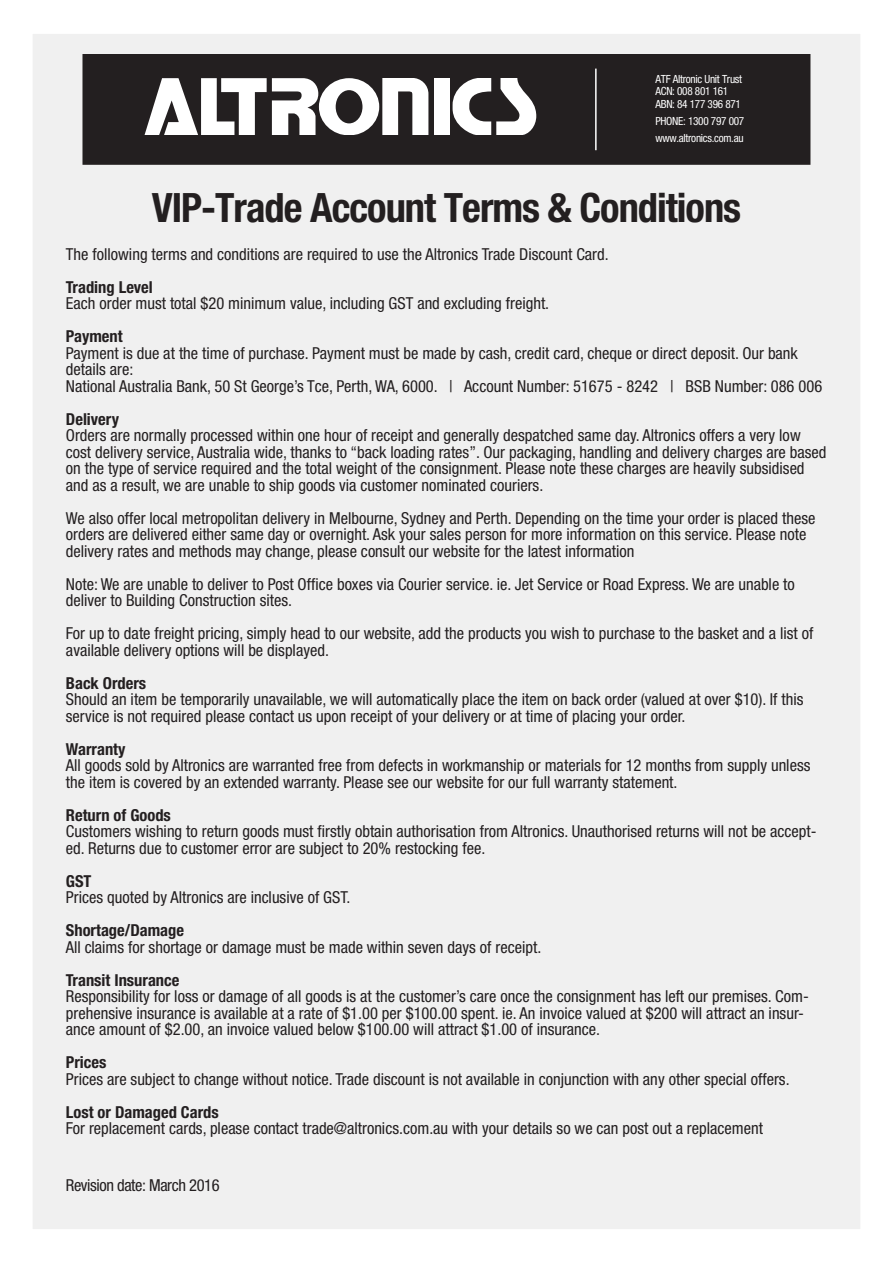
<style>
.page{position:relative;width:893px;height:1263px;background:#fff}
.page>*{position:absolute;margin:0;border:0;box-sizing:border-box;transform-origin:0 0}
.t1{font:700 condensed 40.5px "Helvetica Neue LT Std";letter-spacing:-.025em;color:#231f20}
.t2{font:condensed 16.5px/16.5px "Helvetica Neue LT Std";color:#231f20}
.t3{font:700 condensed 16.5px "Helvetica Neue LT Std";color:#231f20}
.t4{font:condensed 16.5px "Helvetica Neue LT Std";letter-spacing:-.025em;color:#231f20}
.t5{font:condensed 11.25px/12.6px "Helvetica Neue LT Std";letter-spacing:-.025em;color:#fff}
</style>
<div class="page">
<div style="left:33px;top:35px;width:827px;height:1193px;background:#f0f0f0"></div>
<div style="left:83px;top:55px;width:727px;height:109px;background:#231f20"></div>
<div style="left:82px;top:54px;width:728px;height:111px;border:2px solid #231f20"></div>
<hr style="left:595px;top:69px;width:2px;height:81px;background:#fff">
<div style="left:434px;top:79px;width:15px;height:55px;background:#fff"></div>
<svg style="left:453px;top:79px;width:83px;height:55px"></svg>
<svg style="left:145px;top:79px;width:283px;height:55px"></svg>
<p class="t5" style="left:655px;top:73px;width:88px">ATF Altronic Unit Trust<br>ACN: 008 801 161<br>ABN: 84 177 396 871</p>
<p class="t5" style="left:655px;top:113px;width:90px;line-height:17.1px">PHONE: 1300 797 007 www.altronics.com.au</p>
<h1 class="t1" style="left:152px;top:183px;width:591px">VIP-Trade Account Terms &amp; Conditions</h1>
<p class="t2" style="left:66px;top:246px;width:544px">The following terms and conditions are required to use the Altronics Trade Discount Card.</p>
<p class="t3" style="left:66px;top:277px;width:89px">Trading Level</p>
<p class="t2" style="left:66px;top:295px;width:485px">Each order must total $20 minimum value, including GST and excluding freight.</p>
<p class="t3" style="left:66px;top:326px;width:58px">Payment</p>
<p class="t2" style="left:66px;top:345px;width:758px">Payment is due at the time of purchase. Payment must be made by cash, credit card, cheque or direct deposit. Our bank details are:<br>National Australia Bank, 50 St George’s Tce, Perth, WA, 6000. | Account Number: 51675 - 8242 | BSB Number: 086 006</p>
<p class="t3" style="left:66px;top:409px;width:55px">Delivery</p>
<p class="t2" style="left:66px;top:427px;width:762px">Orders are normally processed within one hour of receipt and generally despatched same day. Altronics offers a very low cost delivery service, Australia wide, thanks to “back loading rates”. Our packaging, handling and delivery charges are based on the type of service required and the total weight of the consignment. Please note these charges are heavily subsidised and as a result, we are unable to ship goods via customer nominated couriers.</p>
<p class="t2" style="left:66px;top:510px;width:751px">We also offer local metropolitan delivery in Melbourne, Sydney and Perth. Depending on the time your order is placed these orders are delivered either same day or overnight. Ask your sales person for more information on this service. Please note delivery rates and methods may change, please consult our website for the latest information</p>
<p class="t2" style="left:66px;top:576px;width:730px">Note: We are unable to deliver to Post Office boxes via Courier service. ie. Jet Service or Road Express. We are unable to deliver to Building Construction sites.</p>
<p class="t2" style="left:66px;top:625px;width:749px">For up to date freight pricing, simply head to our website, add the products you wish to purchase to the basket and a list of available delivery options will be displayed.</p>
<p class="t3" style="left:66px;top:673px;width:82px">Back Orders</p>
<p class="t2" style="left:66px;top:691px;width:739px">Should an item be temporarily unavailable, we will automatically place the item on back order (valued at over $10). If this service is not required please contact us upon receipt of your delivery or at time of placing your order.</p>
<p class="t3" style="left:66px;top:739px;width:61px">Warranty</p>
<p class="t2" style="left:66px;top:757px;width:746px">All goods sold by Altronics are warranted free from defects in workmanship or materials for 12 months from supply unless the item is covered by an extended warranty. Please see our website for our full warranty statement.</p>
<p class="t3" style="left:66px;top:805px;width:107px">Return of Goods</p>
<p class="t2" style="left:66px;top:823px;width:752px">Customers wishing to return goods must firstly obtain authorisation from Altronics. Unauthorised returns will not be accept&shy;ed. Returns due to customer error are subject to 20% restocking fee.</p>
<p class="t3" style="left:66px;top:871px;width:27px">GST</p>
<p class="t2" style="left:66px;top:889px;width:286px">Prices quoted by Altronics are inclusive of GST.</p>
<p class="t3" style="left:66px;top:920px;width:120px">Shortage/Damage</p>
<p class="t2" style="left:66px;top:939px;width:477px">All claims for shortage or damage must be made within seven days of receipt.</p>
<p class="t3" style="left:66px;top:970px;width:115px">Transit Insurance</p>
<p class="t2" style="left:66px;top:988px;width:744px">Responsibility for loss or damage of all goods is at the customer’s care once the consignment has left our premises. Com&shy;prehensive insurance is available at a rate of $1.00 per $100.00 spent. ie. An invoice valued at $200 will attract an insur&shy;ance amount of $2.00, an invoice valued below $100.00 will attract $1.00 of insurance.</p>
<p class="t3" style="left:66px;top:1052px;width:42px">Prices</p>
<p class="t2" style="left:66px;top:1071px;width:725px">Prices are subject to change without notice. Trade discount is not available in conjunction with any other special offers.</p>
<p class="t3" style="left:66px;top:1102px;width:154px">Lost or Damaged Cards</p>
<p class="t2" style="left:66px;top:1120px;width:699px">For replacement cards, please contact trade@altronics.com.au with your details so we can post out a replacement</p>
<p class="t4" style="left:66px;top:1175px;width:155px">Revision date: March 2016</p>
</div>
